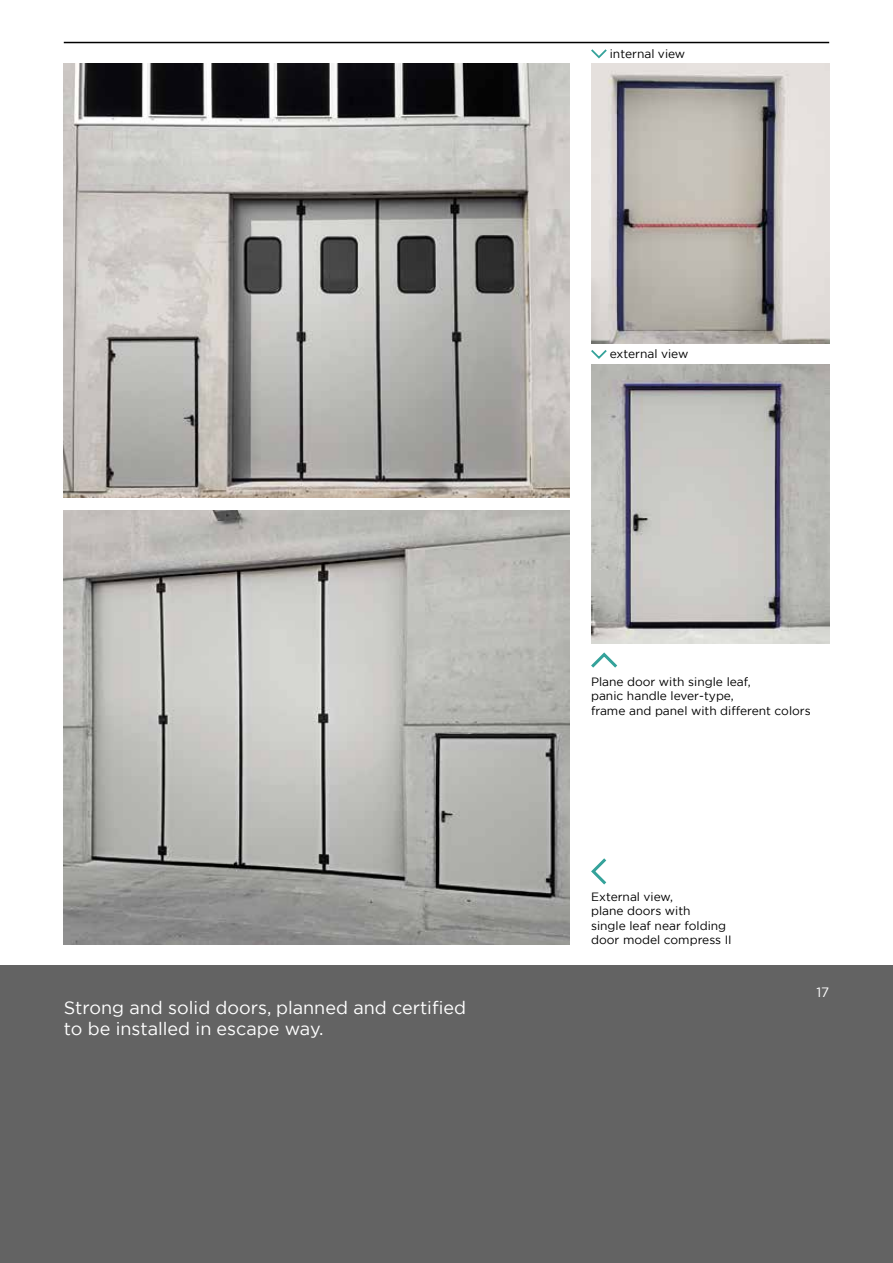
<style>
.page{position:relative;width:893px;height:1263px;background:#fff}
.page>*{position:absolute;margin:0;border:0;box-sizing:border-box;transform-origin:0 0}
.t1{font:18px/21.6px "Gotham";color:#fff}
.t2{font:13.5px "Gotham";color:#fff}
.t3{font:12px/14.4px "Gotham";color:#000}
</style>
<div class="page">
<div style="left:0;top:965px;width:893px;height:298px;background:#636363"></div>
<hr style="left:64px;top:42px;width:765px;height:1px;background:#000">
<img style="left:64px;top:510px;width:506px;height:434px">
<img style="left:64px;top:64px;width:506px;height:433px">
<img style="left:591px;top:64px;width:238px;height:279px">
<img style="left:591px;top:364px;width:238px;height:279px">
<svg style="left:591px;top:858px;width:16px;height:27px"></svg>
<svg style="left:591px;top:652px;width:27px;height:16px"></svg>
<svg style="left:591px;top:49px;width:16px;height:10px"></svg>
<svg style="left:591px;top:350px;width:16px;height:9px"></svg>
<p class="t3" style="left:610px;top:47px;width:77px">internal view</p>
<p class="t3" style="left:610px;top:346px;width:80px">external view</p>
<h1 class="t1" style="left:64px;top:996px;width:404px">Strong and solid doors, planned and certified to be installed in escape way.</h1>
<p class="t3" style="left:591px;top:674px;width:221px">Plane door with single leaf,<br>panic handle lever-type,<br>frame and panel with different colors</p>
<p class="t3" style="left:591px;top:889px;width:142px">External view,<br>plane doors with<br>single leaf near folding door model compress II</p>
<p class="t2" style="left:816px;top:984px;width:14px">17</p>
</div>
